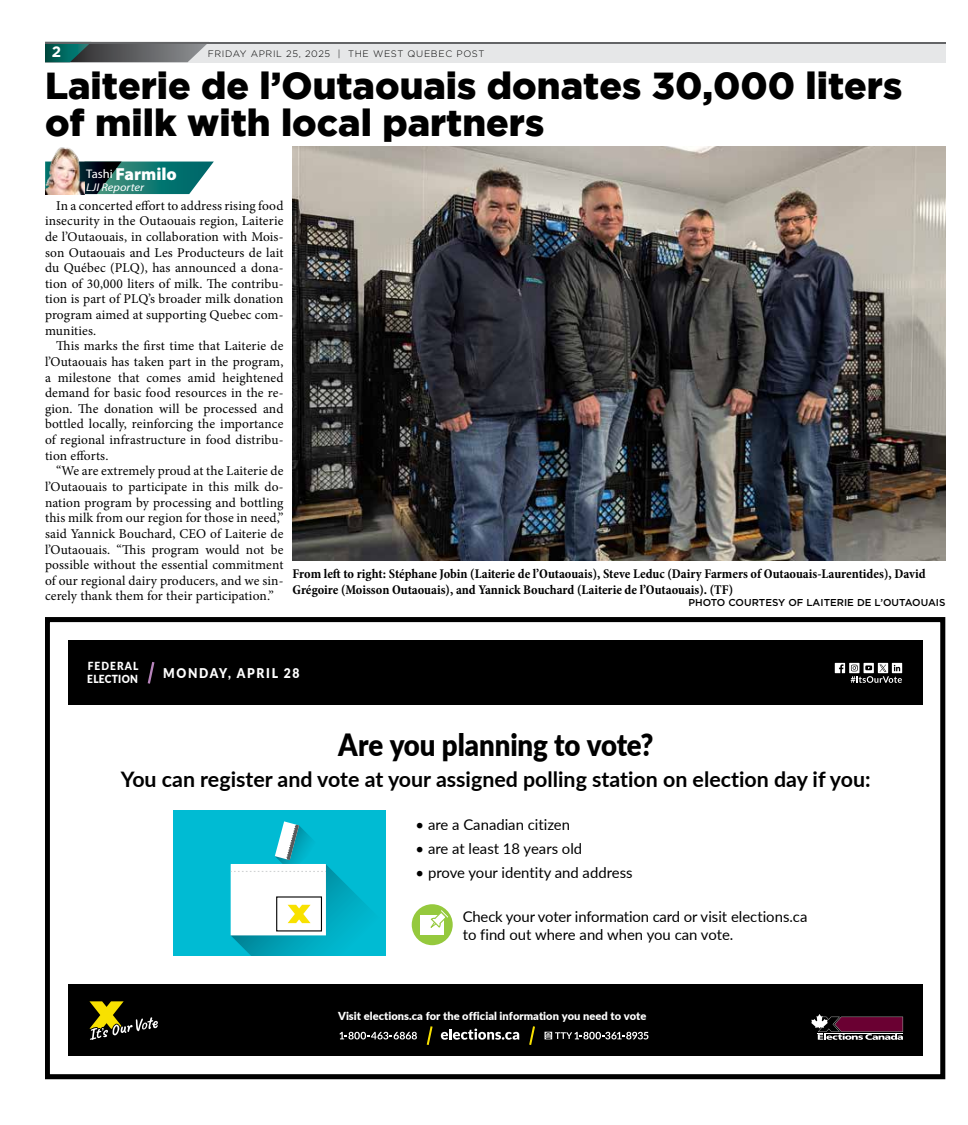
<style>
.page{position:relative;width:968px;height:1125px;background:#fff}
.page>*{position:absolute;margin:0;border:0;box-sizing:border-box;transform-origin:0 0}
.t1{font:900 37.5px/37.5px "Gotham";color:#000}
.t2{font:900 30.62px "Lato";letter-spacing:-.005em;color:#000;scale:.9 1}
.t3{font:700 21.38px "Lato";color:#000}
.t4{font:900 17.5px "Myriad Pro";color:#fff}
.t5{font:700 15px "Gotham HTF";color:#fff}
.t6{font:14.88px/18.6px "Lato";color:#000}
.t7{font:13.5px/15.6px "Minion Pro";letter-spacing:.01em;color:#000;text-align:justify}
.t8{font:700 condensed 13.5px/15.6px "Minion Pro";letter-spacing:-.005em;color:#000}
.t9{font:900 13.5px "Lato";letter-spacing:.14em;color:#fff;scale:.9 1}
.t10{font:italic 11.25px "Myriad Pro";color:#fff;scale:1.1 1}
.t11{font:900 11.12px "Lato";letter-spacing:.005em;color:#fff}
.t12{font:900 11.12px/12.4px "Lato";letter-spacing:.03em;color:#fff;scale:.9 1}
.t13{font:500 10px "Gotham HTF";color:#000}
.t14{font:300 9.38px "Gotham";letter-spacing:.07em;color:#000}
.s1{font-weight:400;font-stretch:semi-condensed;font-size:12.5px}
</style>
<div class="page">
<div style="left:45px;top:42px;width:900px;height:20px;background:#e6e7e8"></div>
<svg style="left:45px;top:44px;width:162px;height:18px;background:#536968"></svg>
<hr style="left:45px;top:42px;width:900px;height:2px;background:#636466">
<div style="left:68px;top:984px;width:854px;height:72px;background:#000"></div>
<svg style="left:811px;top:1014px;width:92px;height:26px"></svg>
<svg style="left:426px;top:1026px;width:6px;height:19px"></svg>
<svg style="left:529px;top:1026px;width:6px;height:19px"></svg>
<svg style="left:339px;top:1032px;width:78px;height:7px"></svg>
<svg style="left:441px;top:1029px;width:78px;height:11px"></svg>
<svg style="left:544px;top:1032px;width:104px;height:7px"></svg>
<svg style="left:89px;top:1001px;width:69px;height:39px"></svg>
<div style="left:412px;top:904px;width:40px;height:41px;background:#95c93d;border-radius:50%"></div>
<div style="left:420px;top:915px;width:24px;height:20px;background:#fff"></div>
<svg style="left:430px;top:910px;width:18px;height:18px"></svg>
<div style="left:173px;top:810px;width:213px;height:146px;background:#00bbd3"></div>
<svg style="left:231px;top:821px;width:135px;height:135px"></svg>
<div style="left:68px;top:640px;width:854px;height:64px;background:#000"></div>
<svg style="left:834px;top:663px;width:68px;height:20px"></svg>
<svg style="left:148px;top:662px;width:6px;height:22px"></svg>
<div style="left:45px;top:617px;width:900px;height:462px;border:5px solid #000"></div>
<svg style="left:84px;top:162px;width:130px;height:32px;background:#28716d"></svg>
<img style="left:45px;top:147px;width:39px;height:47px">
<img style="left:292px;top:146px;width:653px;height:414px">
<p class="t5" style="left:52px;top:43px;width:11px">2</p>
<p class="t14" style="left:208px;top:47px;width:278px">FRIDAY APRIL 25, 2025 | THE WEST QUEBEC POST</p>
<h1 class="t1" style="left:45px;top:66px;width:858px">Laiterie de l’Outaouais donates 30,000 liters of milk with local partners</h1>
<p class="t4" style="left:86px;top:162px;width:92px"><span class="s1">Tashi</span> Farmilo</p>
<p class="t10" style="left:86px;top:180px;width:54px">LJI Reporter</p>
<p class="t7" style="left:45px;top:198px;width:240px;text-indent:11px">In a concerted effort to address rising food insecurity in the Outaouais region, Laiterie de l’Outaouais, in collaboration with Mois&shy;son Outaouais and Les Producteurs de lait du Québec (PLQ), has announced a dona&shy;tion of 30,000 liters of milk. The contribu&shy;tion is part of PLQ’s broader milk donation program aimed at supporting Quebec com&shy;munities.</p>
<p class="t7" style="left:45px;top:338px;width:240px;text-indent:11px">This marks the first time that Laiterie de l’Outaouais has taken part in the program, a milestone that comes amid heightened demand for basic food resources in the re&shy;gion. The donation will be processed and bottled locally, reinforcing the importance of regional infrastructure in food distribu&shy;tion efforts.</p>
<p class="t7" style="left:45px;top:463px;width:240px;text-indent:11px">“We are extremely proud at the Laiterie de l’Outaouais to participate in this milk do&shy;nation program by processing and bottling this milk from our region for those in need,” said Yannick Bouchard, CEO of Laiterie de l’Outaouais. “This program would not be possible without the essential commitment of our regional dairy producers, and we sin&shy;cerely thank them for their participation.”</p>
<p class="t8" style="left:293px;top:566px;width:634px">From left to right: Stéphane Jobin (Laiterie de l’Outaouais), Steve Leduc (Dairy Farmers of Outaouais-Laurentides), David<br>Grégoire (Moisson Outaouais), and Yannick Bouchard (Laiterie de l’Outaouais). (TF)</p>
<p class="t13" style="left:688px;top:597px;width:258px">PHOTO COURTESY OF LAITERIE DE L’OUTAOUAIS</p>
<p class="t12" style="left:87px;top:660px;width:58px">FEDERAL<br>ELECTION</p>
<p class="t9" style="left:163px;top:663px;width:153px">MONDAY, APRIL 28</p>
<h2 class="t2" style="left:338px;top:722px;width:352px">Are you planning to vote?</h2>
<h3 class="t3" style="left:121px;top:764px;width:751px">You can register and vote at your assigned polling station on election day if you:</h3>
<p class="t6" style="left:415px;top:815px;width:156px">• are a Canadian citizen</p>
<p class="t6" style="left:415px;top:839px;width:168px">• are at least 18 years old</p>
<p class="t6" style="left:415px;top:863px;width:218px">• prove your identity and address</p>
<p class="t6" style="left:462px;top:906px;width:346px">Check your voter information card or visit elections.ca to find out where and when you can vote.</p>
<p class="t11" style="left:338px;top:1008px;width:310px">Visit elections.ca for the official information you need to vote</p>
</div>
